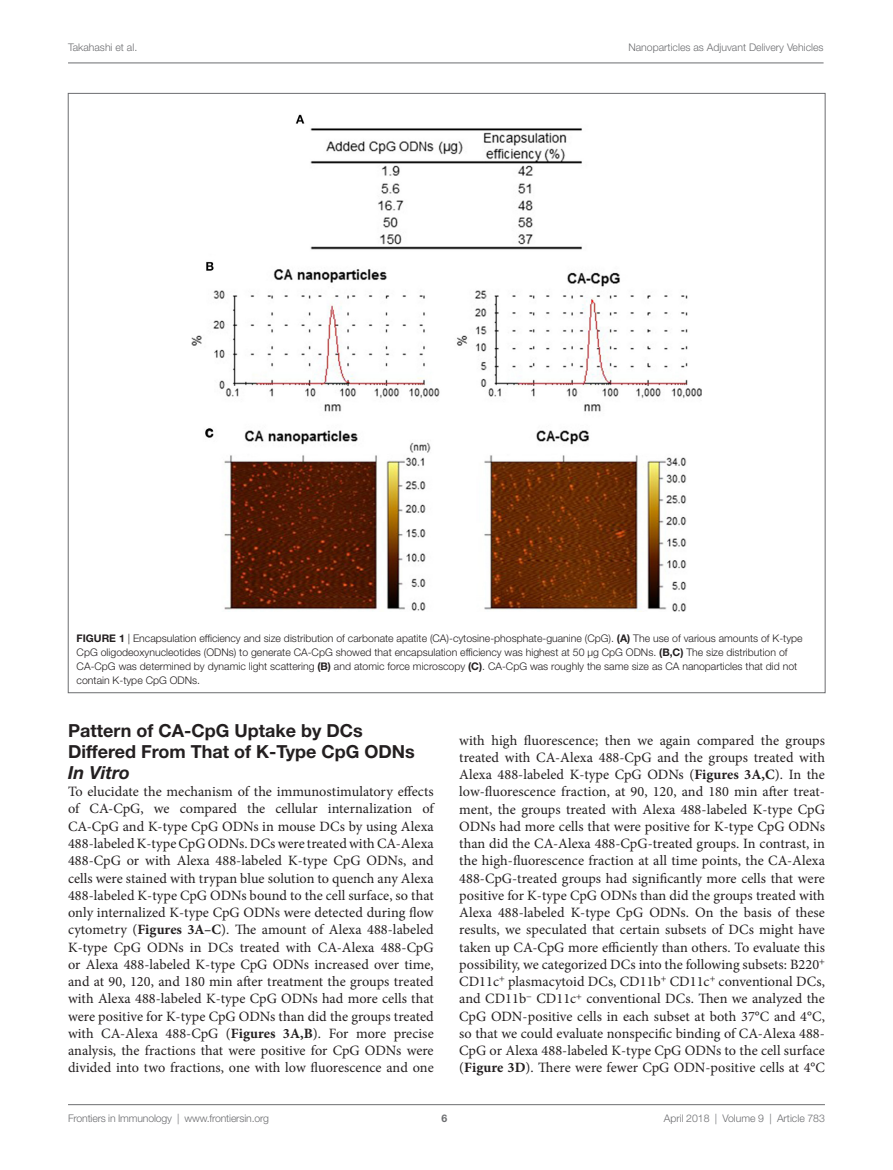
<style>
.page{position:relative;width:893px;height:1170px;background:#fff}
.page>*{position:absolute;margin:0;border:0;box-sizing:border-box;transform-origin:0 0}
.t1{font:700 18px/21px "Helvetica Neue LT Std";color:#231f20}
.t2{font:italic 700 18px "Helvetica Neue LT Std";color:#231f20}
.t3{font:14.25px/17.2px "Minion Pro";letter-spacing:.005em;color:#231f20;text-align:justify}
.t4{font:300 10.5px/14.2px "Helvetica Neue LT Std";color:#231f20}
.t5{font:300 10.5px "Helvetica Neue LT Std";color:#6c6d70}
.t6{font:700 10.5px "Helvetica Neue LT Std";color:#6c6d70}
.s1{font-weight:700}
</style>
<div class="page">
<img style="left:192px;top:114px;width:510px;height:497px">
<hr style="left:68px;top:63px;width:756px;height:1px;background:#6c6d70">
<hr style="left:68px;top:1104px;width:757px;height:1px;background:#6c6d70">
<p class="t5" style="left:68px;top:41px;width:71px">Takahashi et al.</p>
<p class="t5" style="left:628px;top:41px;width:197px">Nanoparticles as Adjuvant Delivery Vehicles</p>
<p class="t4" style="left:77px;top:630px;width:727px"><span class="s1">Figure 1</span> | Encapsulation efficiency and size distribution of carbonate apatite (CA)-cytosine-phosphate-guanine (CpG). <span class="s1">(A)</span> The use of various amounts of K-type CpG oligodeoxynucleotides (ODNs) to generate CA-CpG showed that encapsulation efficiency was highest at 50 µg CpG ODNs. <span class="s1">(B,C)</span> The size distribution of CA-CpG was determined by dynamic light scattering <span class="s1">(B)</span> and atomic force microscopy <span class="s1">(C)</span>. CA-CpG was roughly the same size as CA nanoparticles that did not contain K-type CpG ODNs.</p>
<p class="t1" style="left:68px;top:719px;width:348px">Pattern of CA-CpG Uptake by DCs<br>Differed From That of K-Type CpG ODNs</p>
<p class="t2" style="left:68px;top:761px;width:63px">In Vitro</p>
<p class="t3" style="left:68px;top:783px;width:367px">To elucidate the mechanism of the immunostimulatory effects of CA-CpG, we compared the cellular internalization of CA-CpG and K-type CpG ODNs in mouse DCs by using Alexa 488-labeled K-type CpG ODNs. DCs were treated with CA-Alexa 488-CpG or with Alexa 488-labeled K-type CpG ODNs, and cells were stained with trypan blue solution to quench any Alexa 488-labeled K-type CpG ODNs bound to the cell surface, so that only internalized K-type CpG ODNs were detected during flow cytometry (<span class="s1">Figures 3A–C</span>). The amount of Alexa 488-labeled K-type CpG ODNs in DCs treated with CA-Alexa 488-CpG or Alexa 488-labeled K-type CpG ODNs increased over time, and at 90, 120, and 180 min after treatment the groups treated with Alexa 488-labeled K-type CpG ODNs had more cells that were positive for K-type CpG ODNs than did the groups treated with CA-Alexa 488-CpG (<span class="s1">Figures 3A,B</span>). For more precise analysis, the fractions that were positive for CpG ODNs were divided into two fractions, one with low fluorescence and one</p>
<p class="t3" style="left:459px;top:731px;width:367px">with high fluorescence; then we again compared the groups treated with CA-Alexa 488-CpG and the groups treated with Alexa 488-labeled K-type CpG ODNs (<span class="s1">Figures 3A,C</span>). In the low-fluorescence fraction, at 90, 120, and 180 min after treat&shy;ment, the groups treated with Alexa 488-labeled K-type CpG ODNs had more cells that were positive for K-type CpG ODNs than did the CA-Alexa 488-CpG-treated groups. In contrast, in the high-fluorescence fraction at all time points, the CA-Alexa 488-CpG-treated groups had significantly more cells that were positive for K-type CpG ODNs than did the groups treated with Alexa 488-labeled K-type CpG ODNs. On the basis of these results, we speculated that certain subsets of DCs might have taken up CA-CpG more efficiently than others. To evaluate this possibility, we categorized DCs into the following subsets: B220<sup>+ </sup>CD11c<sup>+</sup> plasmacytoid DCs, CD11b<sup>+</sup> CD11c<sup>+</sup> conventional DCs, and CD11b<sup>−</sup> CD11c<sup>+</sup> conventional DCs. Then we analyzed the CpG ODN-positive cells in each subset at both 37°C and 4°C, so that we could evaluate nonspecific binding of CA-Alexa 488- CpG or Alexa 488-labeled K-type CpG ODNs to the cell surface (<span class="s1">Figure 3D</span>). There were fewer CpG ODN-positive cells at 4°C</p>
<p class="t5" style="left:68px;top:1111px;width:203px">Frontiers in Immunology | www.frontiersin.org</p>
<p class="t5" style="left:664px;top:1111px;width:163px">April 2018 | Volume 9 | Article 783</p>
<p class="t6" style="left:441px;top:1111px;width:7px">6</p>
</div>
